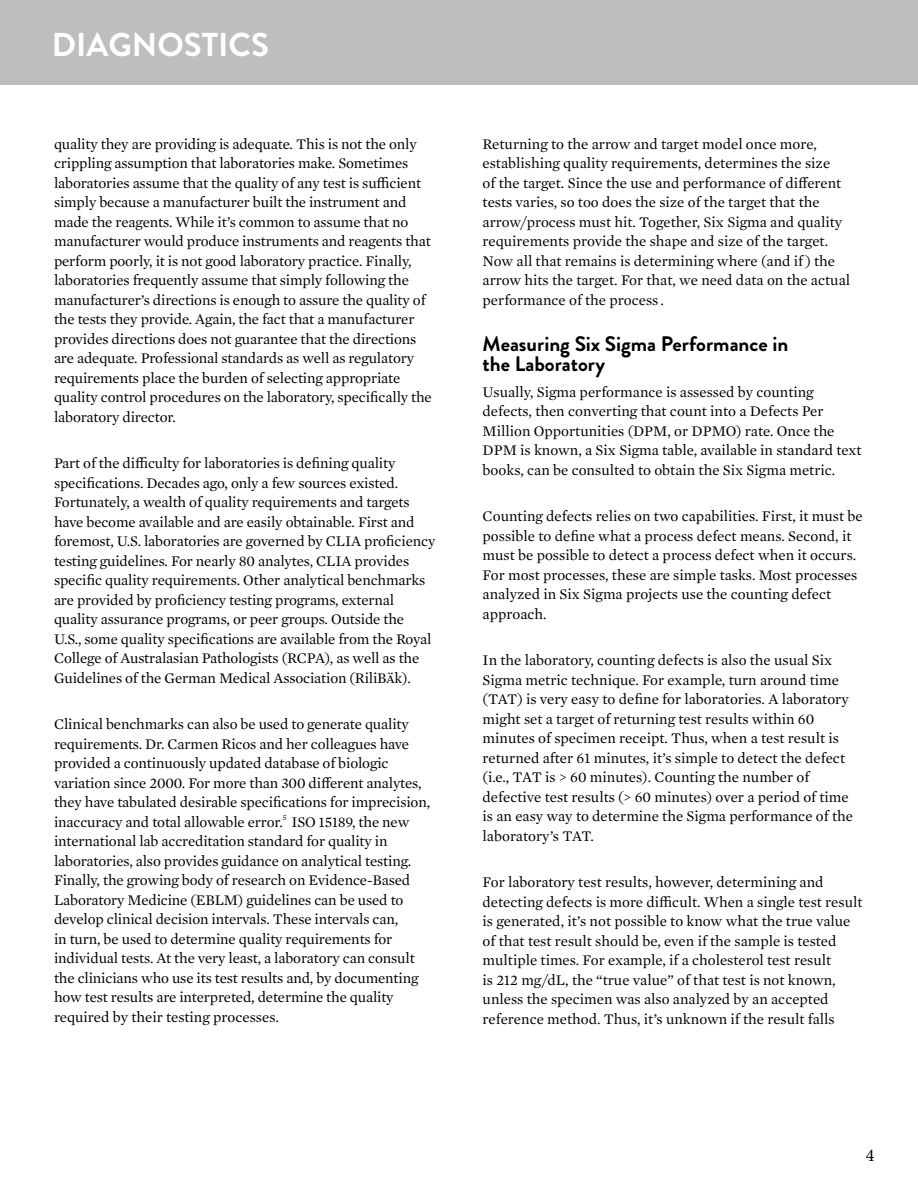
<style>
.page{position:relative;width:918px;height:1188px;background:#fff}
.page>*{position:absolute;margin:0;border:0;box-sizing:border-box;transform-origin:0 0}
.t1{font:700 33px "Brandon Grotesque";color:#fff}
.t2{font:700 21px/19.5px "Brandon Grotesque";color:#000}
.t3{font:18px "Minion Pro";color:#000}
.t4{font:15px/19.5px "Mercury Text G1";letter-spacing:-.01em;color:#000}
</style>
<div class="page">
<div style="left:0;top:0;width:918px;height:84px;background:#bcbec0"></div>
<h1 class="t1" style="left:52px;top:21px;width:219px">DIAGNOSTICS</h1>
<p class="t4" style="left:54px;top:133px;width:379px">quality they are providing is adequate. This is not the only crippling assumption that laboratories make. Sometimes laboratories assume that the quality of any test is sufficient simply because a manufacturer built the instrument and made the reagents. While it’s common to assume that no manufacturer would produce instruments and reagents that perform poorly, it is not good laboratory practice. Finally, laboratories frequently assume that simply following the manufacturer’s directions is enough to assure the quality of the tests they provide. Again, the fact that a manufacturer provides directions does not guarantee that the directions are adequate. Professional standards as well as regulatory requirements place the burden of selecting appropriate quality control procedures on the laboratory, specifically the laboratory director.</p>
<p class="t4" style="left:54px;top:453px;width:383px">Part of the difficulty for laboratories is defining quality specifications. Decades ago, only a few sources existed.<br>Fortunately, a wealth of quality requirements and targets have become available and are easily obtainable. First and foremost, U.S. laboratories are governed by CLIA proficiency testing guidelines. For nearly 80 analytes, CLIA provides specific quality requirements. Other analytical benchmarks are provided by proficiency testing programs, external quality assurance programs, or peer groups. Outside the U.S., some quality specifications are available from the Royal College of Australasian Pathologists (RCPA), as well as the Guidelines of the German Medical Association (RiliBäk).</p>
<p class="t4" style="left:54px;top:714px;width:378px">Clinical benchmarks can also be used to generate quality requirements. Dr. Carmen Ricos and her colleagues have provided a continuously updated database of biologic variation since 2000. For more than 300 different analytes, they have tabulated desirable specifications for imprecision, inaccuracy and total allowable error.<sup>5</sup> ISO 15189, the new international lab accreditation standard for quality in laboratories, also provides guidance on analytical testing.<br>Finally, the growing body of research on Evidence-Based Laboratory Medicine (EBLM) guidelines can be used to develop clinical decision intervals. These intervals can,<br>in turn, be used to determine quality requirements for individual tests. At the very least, a laboratory can consult the clinicians who use its test results and, by documenting how test results are interpreted, determine the quality required by their testing processes.</p>
<p class="t4" style="left:483px;top:133px;width:369px">Returning to the arrow and target model once more, establishing quality requirements, determines the size<br>of the target. Since the use and performance of different tests varies, so too does the size of the target that the arrow/process must hit. Together, Six Sigma and quality requirements provide the shape and size of the target.<br>Now all that remains is determining where (and if ) the arrow hits the target. For that, we need data on the actual performance of the process .</p>
<h2 class="t2" style="left:483px;top:334px;width:307px">Measuring Six Sigma Performance in the Laboratory</h2>
<p class="t4" style="left:483px;top:381px;width:381px">Usually, Sigma performance is assessed by counting defects, then converting that count into a Defects Per Million Opportunities (DPM, or DPMO) rate. Once the DPM is known, a Six Sigma table, available in standard text books, can be consulted to obtain the Six Sigma metric.</p>
<p class="t4" style="left:483px;top:506px;width:382px">Counting defects relies on two capabilities. First, it must be possible to define what a process defect means. Second, it must be possible to detect a process defect when it occurs.<br>For most processes, these are simple tasks. Most processes analyzed in Six Sigma projects use the counting defect approach.</p>
<p class="t4" style="left:483px;top:650px;width:372px">In the laboratory, counting defects is also the usual Six Sigma metric technique. For example, turn around time (TAT) is very easy to define for laboratories. A laboratory might set a target of returning test results within 60 minutes of specimen receipt. Thus, when a test result is returned after 61 minutes, it’s simple to detect the defect (i.e., TAT is &gt; 60 minutes). Counting the number of defective test results (&gt; 60 minutes) over a period of time is an easy way to determine the Sigma performance of the laboratory’s TAT.</p>
<p class="t4" style="left:483px;top:872px;width:381px">For laboratory test results, however, determining and detecting defects is more difficult. When a single test result is generated, it’s not possible to know what the true value of that test result should be, even if the sample is tested multiple times. For example, if a cholesterol test result<br>is 212 mg/dL, the “true value” of that test is not known, unless the specimen was also analyzed by an accepted reference method. Thus, it’s unknown if the result falls</p>
<p class="t3" style="left:866px;top:1143px;width:10px">4</p>
</div>
